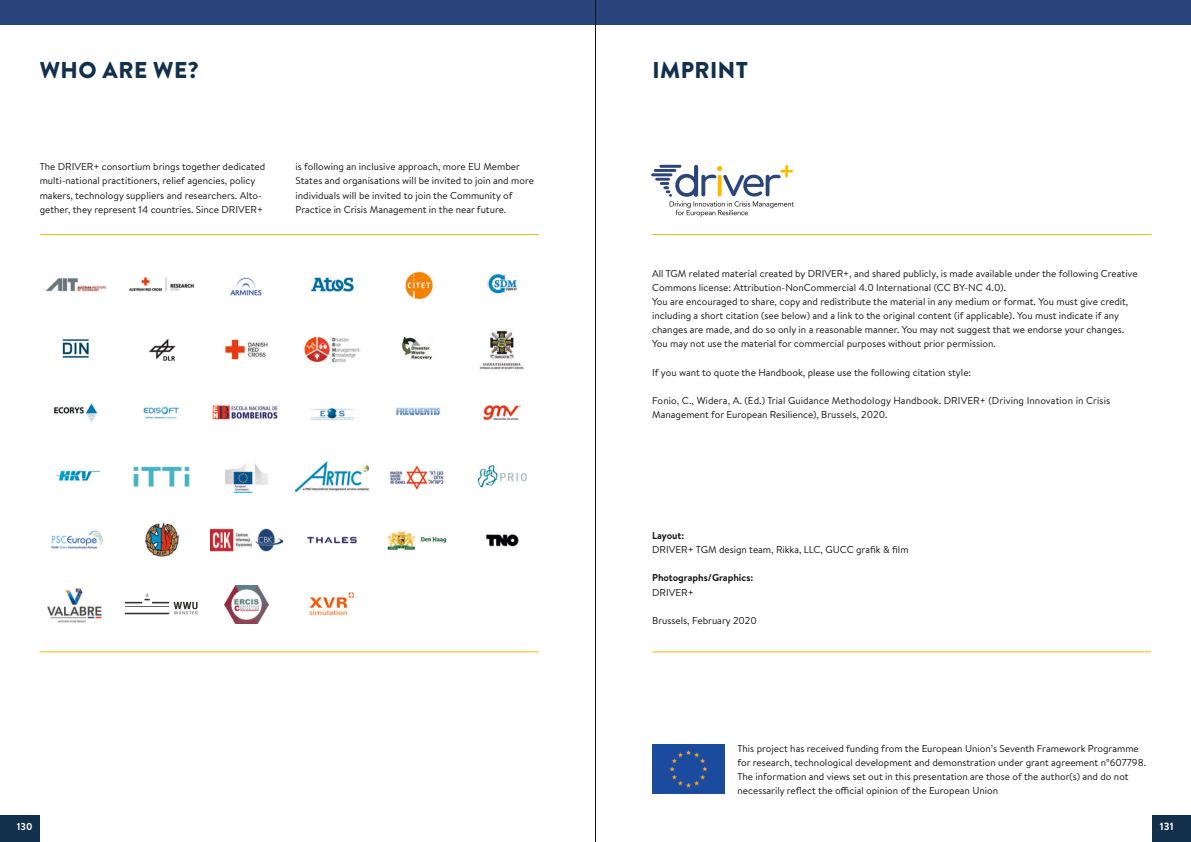
<style>
.page{position:relative;width:1191px;height:842px;background:#fff}
.page>*{position:absolute;margin:0;border:0;box-sizing:border-box;transform-origin:0 0}
.t1{font:900 22.9px "Brandon Text";letter-spacing:.02em;color:#122f4b}
.t2{font:700 10.5px "Brandon Text";color:#fff}
.t3{font:10px/14.2px "Brandon Text";color:#131413}
.t4{font:700 10px "Brandon Text";color:#131413}
.t5{font:700 10px "Brandon Text";color:#fff}
.t6{font:6.9px "Avenir";color:#141012}
</style>
<div class="page">
<div style="left:0;top:815px;width:40px;height:27px;background:#122f4b"></div>
<div style="left:1152px;top:815px;width:39px;height:27px;background:#122f4b"></div>
<img style="left:652px;top:744px;width:72px;height:50px">
<hr style="left:40px;top:651px;width:499px;height:1px;background:#fbba00">
<hr style="left:40px;top:234px;width:499px;height:1px;background:#fbba00">
<hr style="left:652px;top:234px;width:499px;height:1px;background:#fbba00">
<hr style="left:652px;top:651px;width:499px;height:1px;background:#fbba00">
<img style="left:45px;top:278px;width:62px;height:14px">
<img style="left:405px;top:271px;width:28px;height:29px">
<img style="left:401px;top:336px;width:32px;height:24px">
<img style="left:396px;top:407px;width:45px;height:9px">
<img style="left:225px;top:463px;width:43px;height:31px">
<img style="left:210px;top:528px;width:73px;height:24px">
<img style="left:47px;top:588px;width:55px;height:35px">
<img style="left:129px;top:277px;width:65px;height:15px">
<img style="left:486px;top:274px;width:31px;height:20px">
<img style="left:480px;top:330px;width:44px;height:40px">
<img style="left:483px;top:405px;width:38px;height:15px">
<img style="left:296px;top:461px;width:72px;height:32px">
<img style="left:306px;top:536px;width:51px;height:8px">
<svg style="left:125px;top:593px;width:72px;height:21px"></svg>
<img style="left:230px;top:277px;width:32px;height:19px">
<img style="left:62px;top:339px;width:27px;height:19px">
<img style="left:53px;top:403px;width:45px;height:20px">
<img style="left:56px;top:470px;width:45px;height:11px">
<img style="left:389px;top:465px;width:55px;height:25px">
<img style="left:387px;top:531px;width:60px;height:20px">
<img style="left:309px;top:592px;width:46px;height:24px">
<img style="left:225px;top:586px;width:43px;height:37px">
<img style="left:311px;top:277px;width:43px;height:15px">
<img style="left:148px;top:338px;width:28px;height:23px">
<img style="left:143px;top:406px;width:36px;height:13px">
<img style="left:477px;top:465px;width:50px;height:23px">
<img style="left:225px;top:339px;width:43px;height:21px">
<img style="left:212px;top:405px;width:66px;height:15px">
<img style="left:51px;top:530px;width:52px;height:20px">
<img style="left:485px;top:532px;width:34px;height:15px">
<img style="left:304px;top:337px;width:56px;height:26px">
<img style="left:309px;top:408px;width:47px;height:12px">
<img style="left:133px;top:466px;width:57px;height:21px">
<img style="left:144px;top:522px;width:35px;height:35px">
<img style="left:669px;top:201px;width:89px;height:6px">
<img style="left:774px;top:202px;width:19px;height:5px">
<img style="left:675px;top:210px;width:73px;height:5px">
<svg style="left:651px;top:165px;width:142px;height:32px"></svg>
<div style="left:0;top:0;width:1191px;height:25px;background:#29457b"></div>
<hr style="left:595px;top:0;width:1px;height:842px;background:#131413">
<h1 class="t1" style="left:40px;top:54px;width:161px">WHO ARE WE?</h1>
<h1 class="t1" style="left:652px;top:54px;width:97px">IMPRINT</h1>
<p class="t3" style="left:40px;top:159px;width:227px">The DRIVER+ consortium brings together dedicated multi-national practitioners, relief agencies, policy makers, technology suppliers and researchers. Alto&shy;gether, they represent 14 countries. Since DRIVER+</p>
<p class="t3" style="left:296px;top:159px;width:240px">is following an inclusive approach, more EU Member States and organisations will be invited to join and more individuals will be invited to join the Community of Practice in Crisis Management in the near future.</p>
<p class="t3" style="left:652px;top:266px;width:487px">All TGM related material created by DRIVER+, and shared publicly, is made available under the following Creative Commons license: Attribution-NonCommercial 4.0 International (CC BY-NC 4.0).<br>You are encouraged to share, copy and redistribute the material in any medium or format. You must give credit, including a short citation (see below) and a link to the original content (if applicable). You must indicate if any changes are made, and do so only in a reasonable manner. You may not suggest that we endorse your changes.<br>You may not use the material for commercial purposes without prior permission.</p>
<p class="t3" style="left:652px;top:365px;width:320px">If you want to quote the Handbook, please use the following citation style:</p>
<p class="t3" style="left:652px;top:393px;width:459px">Fonio, C., Widera, A. (Ed.) Trial Guidance Methodology Handbook. DRIVER+ (Driving Innovation in Crisis<br>Management for European Resilience), Brussels, 2020.</p>
<p class="t6" style="left:703px;top:296px;width:52px">driver-project.eu</p>
<p class="t4" style="left:652px;top:528px;width:34px">Layout:</p>
<p class="t3" style="left:652px;top:542px;width:258px">DRIVER+ TGM design team, Rikka, LLC, GUCC grafik &amp; film</p>
<p class="t4" style="left:652px;top:571px;width:103px">Photographs/Graphics:</p>
<p class="t3" style="left:652px;top:585px;width:43px">DRIVER+</p>
<p class="t3" style="left:652px;top:613px;width:106px">Brussels, February 2020</p>
<p class="t3" style="left:737px;top:741px;width:410px">This project has received funding from the European Union’s Seventh Framework Programme for research, technological development and demonstration under grant agreement n°607798.<br>The information and views set out in this presentation are those of the author(s) and do not necessarily reflect the official opinion of the European Union</p>
<p class="t5" style="left:17px;top:819px;width:17px">130</p>
<p class="t2" style="left:1159px;top:819px;width:15px">131</p>
</div>
